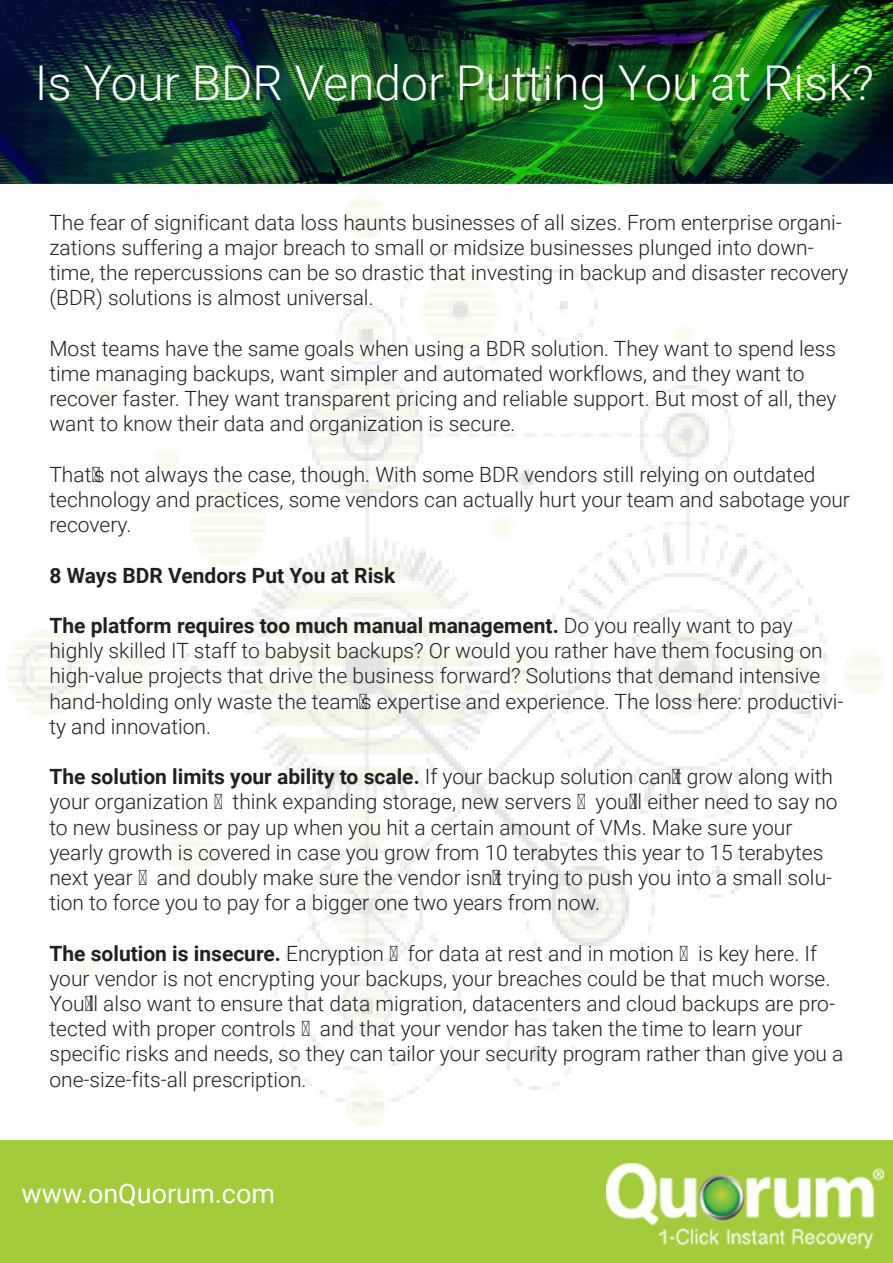
<style>
.page{position:relative;width:893px;height:1263px;background:#fff}
.page>*{position:absolute;margin:0;border:0;box-sizing:border-box;transform-origin:0 0}
.t1{font:300 48px "Roboto";color:#fff}
.t2{font:27px "Roboto";color:#fff}
.t3{font:300 21px/25.2px "Roboto";color:#231f20}
.t4{font:700 21px "Roboto";color:#231f20}
.s1{font-weight:700}
</style>
<div class="page">
<img style="left:0;top:0;width:893px;height:183px">
<img style="left:8px;top:194px;width:876px;height:932px">
<div style="left:0;top:1140px;width:893px;height:123px;background:#a2cc39"></div>
<img style="left:606px;top:1164px;width:278px;height:85px">
<h1 class="t1" style="left:35px;top:55px;width:841px">Is Your BDR Vendor Putting You at Risk?</h1>
<p class="t3" style="left:49px;top:210px;width:800px">The fear of significant data loss haunts businesses of all sizes. From enterprise organi&shy;zations suffering a major breach to small or midsize businesses plunged into down&shy;time, the repercussions can be so drastic that investing in backup and disaster recovery (BDR) solutions is almost universal.</p>
<p class="t3" style="left:49px;top:336px;width:789px">Most teams have the same goals when using a BDR solution. They want to spend less time managing backups, want simpler and automated workflows, and they want to recover faster. They want transparent pricing and reliable support. But most of all, they want to know their data and organization is secure.</p>
<p class="t3" style="left:49px;top:462px;width:802px">That’s not always the case, though. With some BDR vendors still relying on outdated technology and practices, some vendors can actually hurt your team and sabotage your recovery.</p>
<p class="t4" style="left:49px;top:563px;width:347px">8 Ways BDR Vendors Put You at Risk</p>
<p class="t3" style="left:49px;top:613px;width:796px"><span class="s1">The platform requires too much manual management.</span> Do you really want to pay highly skilled IT staff to babysit backups? Or would you rather have them focusing on high-value projects that drive the business forward? Solutions that demand intensive hand-holding only waste the team’s expertise and experience. The loss here: productivi&shy;ty and innovation.</p>
<p class="t3" style="left:49px;top:764px;width:790px"><span class="s1">The solution limits your ability to scale.</span> If your backup solution can’t grow along with your organization – think expanding storage, new servers – you’ll either need to say no to new business or pay up when you hit a certain amount of VMs. Make sure your yearly growth is covered in case you grow from 10 terabytes this year to 15 terabytes next year – and doubly make sure the vendor isn’t trying to push you into a small solu&shy;tion to force you to pay for a bigger one two years from now.</p>
<p class="t3" style="left:49px;top:941px;width:795px"><span class="s1">The solution is insecure.</span> Encryption – for data at rest and in motion – is key here. If your vendor is not encrypting your backups, your breaches could be that much worse.<br>You’ll also want to ensure that data migration, datacenters and cloud backups are pro&shy;tected with proper controls – and that your vendor has taken the time to learn your specific risks and needs, so they can tailor your security program rather than give you a one-size-fits-all prescription.</p>
<p class="t2" style="left:22px;top:1177px;width:255px">www.onQuorum.com</p>
</div>
